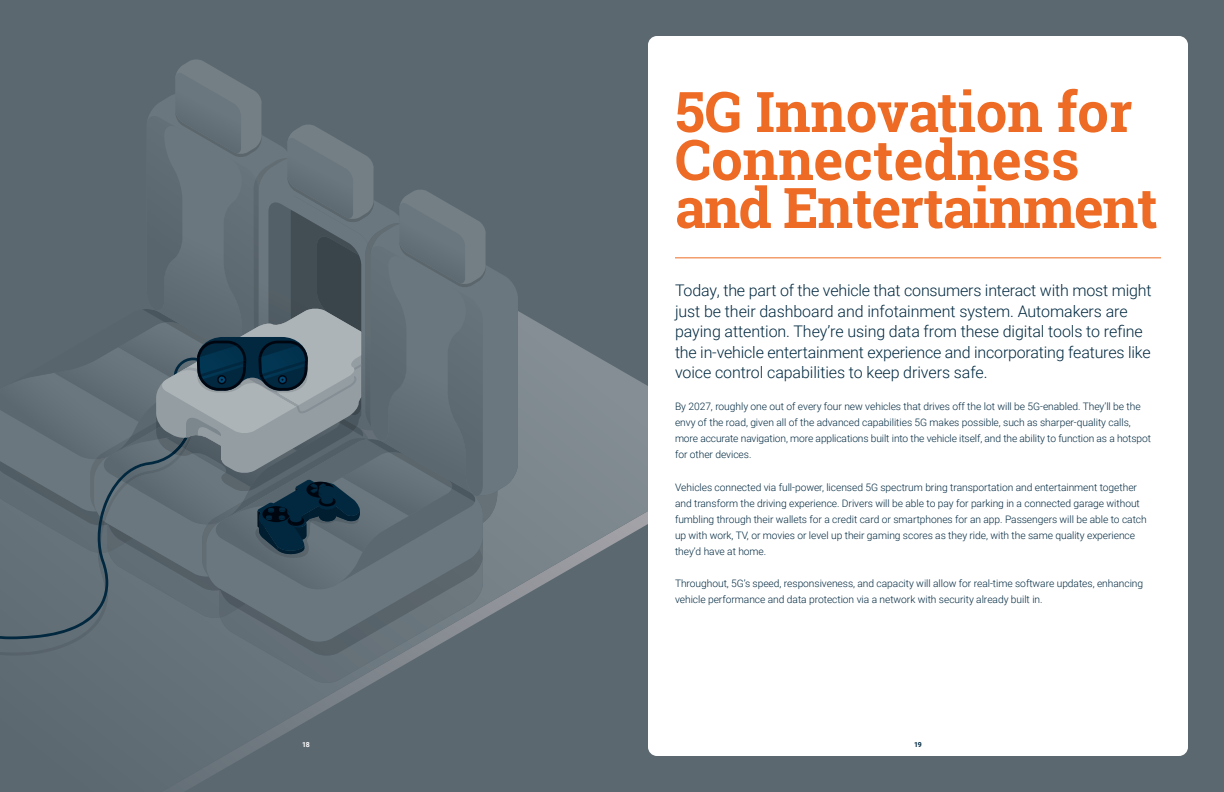
<style>
.page{position:relative;width:1224px;height:792px;background:#5b6870}
.page>*{position:absolute;margin:0;border:0;box-sizing:border-box;transform-origin:0 0}
.t1{font:700 56px/48px "Roboto Slab";letter-spacing:-.005em;color:#ed6b24}
.t2{font:300 16px/20.5px "Roboto";letter-spacing:-.005em;color:#002940}
.t3{font:300 10.2px/16px "Roboto";letter-spacing:-.005em;color:#002940}
.t4{font:700 7px "Roboto";color:#fff}
.t5{font:700 7px "Roboto";color:#002940}
</style>
<div class="page">
<svg style="left:184px;top:311px;width:470px;height:475px"></svg>
<svg style="left:497px;top:272px;width:21px;height:224px;fill:#6b777e"></svg>
<svg style="left:0;top:59px;width:497px;height:624px"></svg>
<div style="left:648px;top:36px;width:540px;height:720px;background:#fff;border-radius:9px"></div>
<hr style="left:675px;top:258px;width:486px;height:1px;background:#ed6b24">
<h1 class="t1" style="left:675px;top:87px;width:484px">5G Innovation for<br>Connectedness and Entertainment</h1>
<p class="t2" style="left:675px;top:280px;width:478px">Today, the part of the vehicle that consumers interact with most might just be their dashboard and infotainment system. Automakers are paying attention. They’re using data from these digital tools to refine the in-vehicle entertainment experience and incorporating features like voice control capabilities to keep drivers safe.</p>
<p class="t3" style="left:675px;top:398px;width:477px">By 2027, roughly one out of every four new vehicles that drives off the lot will be 5G-enabled. They’ll be the envy of the road, given all of the advanced capabilities 5G makes possible, such as sharper-quality calls, more accurate navigation, more applications built into the vehicle itself, and the ability to function as a hotspot for other devices.</p>
<p class="t3" style="left:675px;top:479px;width:473px">Vehicles connected via full-power, licensed 5G spectrum bring transportation and entertainment together and transform the driving experience. Drivers will be able to pay for parking in a connected garage without fumbling through their wallets for a credit card or smartphones for an app. Passengers will be able to catch up with work, TV, or movies or level up their gaming scores as they ride, with the same quality experience they’d have at home.</p>
<p class="t3" style="left:675px;top:575px;width:470px">Throughout, 5G’s speed, responsiveness, and capacity will allow for real-time software updates, enhancing vehicle performance and data protection via a network with security already built in.</p>
<p class="t4" style="left:302px;top:740px;width:9px">18</p>
<p class="t5" style="left:914px;top:740px;width:9px">19</p>
</div>
